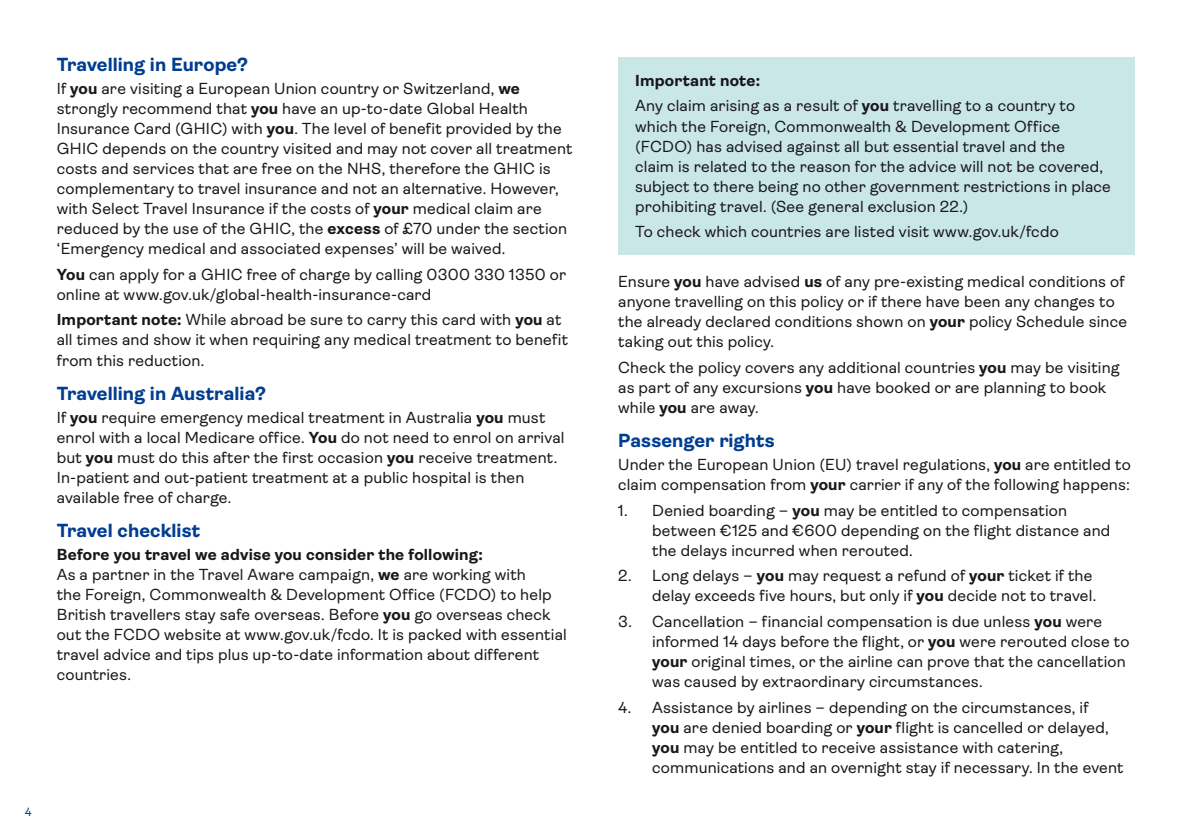
<style>
.page{position:relative;width:1191px;height:840px;background:#fff}
.page>*{position:absolute;margin:0;border:0;box-sizing:border-box;transform-origin:0 0}
.t1{font:700 19px "Ambit";letter-spacing:.005em;color:#003d90}
.t2{font:16px/20px "Ambit";letter-spacing:.01em;color:#1a171c}
.t3{font:700 16px "Ambit";letter-spacing:.015em;color:#1a171c}
.t4{font:12px "Ambit";color:#003d90}
.s1{font-weight:700}
</style>
<div class="page">
<div style="left:618px;top:57px;width:516px;height:197px;background:#cae7e8"></div>
<h5 class="t1" style="left:57px;top:54px;width:193px">Travelling in Europe?</h5>
<p class="t2" style="left:57px;top:78px;width:517px">If <span class="s1">you</span> are visiting a European Union country or Switzerland, <span class="s1">we </span>strongly recommend that <span class="s1">you</span> have an up-to-date Global Health Insurance Card (GHIC) with <span class="s1">you</span>. The level of benefit provided by the GHIC depends on the country visited and may not cover all treatment costs and services that are free on the NHS, therefore the GHIC is complementary to travel insurance and not an alternative. However, with Select Travel Insurance if the costs of <span class="s1">your</span> medical claim are reduced by the use of the GHIC, the <span class="s1">excess</span> of £70 under the section ‘Emergency medical and associated expenses’ will be waived.</p>
<p class="t2" style="left:57px;top:264px;width:511px"><span class="s1">You</span> can apply for a GHIC free of charge by calling 0300 330 1350 or</p>
<p class="t2" style="left:57px;top:281px;width:506px;line-height:25.6px">online at www.gov.uk/global-health-insurance-card<br><span class="s1">Important note:</span> While abroad be sure to carry this card with <span class="s1">you</span> at</p>
<p class="t2" style="left:57px;top:330px;width:513px">all times and show it when requiring any medical treatment to benefit from this reduction.</p>
<h5 class="t1" style="left:57px;top:382px;width:211px">Travelling in Australia?</h5>
<p class="t2" style="left:57px;top:407px;width:509px">If <span class="s1">you</span> require emergency medical treatment in Australia <span class="s1">you</span> must enrol with a local Medicare office. <span class="s1">You</span> do not need to enrol on arrival but <span class="s1">you</span> must do this after the first occasion <span class="s1">you</span> receive treatment.<br>In-patient and out-patient treatment at a public hospital is then available free of charge.</p>
<h5 class="t1" style="left:57px;top:520px;width:145px">Travel checklist</h5>
<p class="t2" style="left:57px;top:544px;width:511px"><span class="s1">Before you travel we advise you consider the following:<br></span>As a partner in the Travel Aware campaign, <span class="s1">we</span> are working with<br>the Foreign, Commonwealth &amp; Development Office (FCDO) to help British travellers stay safe overseas. Before <span class="s1">you</span> go overseas check out the FCDO website at www.gov.uk/fcdo. It is packed with essential travel advice and tips plus up-to-date information about different countries.</p>
<p class="t4" style="left:25px;top:804px;width:9px">4</p>
<h6 class="t3" style="left:635px;top:71px;width:126px">Important note:</h6>
<p class="t2" style="left:635px;top:96px;width:441px">Any claim arising as a result of <span class="s1">you</span> travelling to a country to</p>
<p class="t2" style="left:635px;top:116px;width:426px">which the Foreign, Commonwealth &amp; Development Office</p>
<p class="t2" style="left:635px;top:136px;width:431px">(FCDO) has advised against all but essential travel and the</p>
<p class="t2" style="left:635px;top:156px;width:469px">claim is related to the reason for the advice will not be covered,</p>
<p class="t2" style="left:635px;top:176px;width:477px">subject to there being no other government restrictions in place</p>
<p class="t2" style="left:635px;top:196px;width:334px">prohibiting travel. (See general exclusion 22.)</p>
<p class="t2" style="left:635px;top:222px;width:425px">To check which countries are listed visit www.gov.uk/fcdo</p>
<p class="t2" style="left:618px;top:271px;width:510px">Ensure <span class="s1">you</span> have advised <span class="s1">us</span> of any pre-existing medical conditions of anyone travelling on this policy or if there have been any changes to the already declared conditions shown on <span class="s1">your</span> policy Schedule since taking out this policy.</p>
<p class="t2" style="left:618px;top:357px;width:503px">Check the policy covers any additional countries <span class="s1">you</span> may be visiting as part of any excursions <span class="s1">you</span> have booked or are planning to book while <span class="s1">you</span> are away.</p>
<h5 class="t1" style="left:618px;top:429px;width:158px">Passenger rights</h5>
<p class="t2" style="left:618px;top:454px;width:514px">Under the European Union (EU) travel regulations, <span class="s1">you</span> are entitled to claim compensation from <span class="s1">your</span> carrier if any of the following happens:</p>
<p class="t2" style="left:652px;top:500px;width:460px;text-indent:-34px">1. Denied boarding – <span class="s1">you</span> may be entitled to compensation between €125 and €600 depending on the flight distance and the delays incurred when rerouted.</p>
<p class="t2" style="left:618px;top:565px;width:479px;text-align:right">2. Long delays – <span class="s1">you</span> may request a refund of <span class="s1">your</span> ticket if the delay exceeds five hours, but only if <span class="s1">you</span> decide not to travel.</p>
<p class="t2" style="left:652px;top:611px;width:479px;text-indent:-34px">3. Cancellation – financial compensation is due unless <span class="s1">you</span> were informed 14 days before the flight, or <span class="s1">you</span> were rerouted close to <span class="s1">your</span> original times, or the airline can prove that the cancellation was caused by extraordinary circumstances.</p>
<p class="t2" style="left:652px;top:697px;width:473px;text-indent:-34px">4. Assistance by airlines – depending on the circumstances, if<br><span class="s1">you</span> are denied boarding or <span class="s1">your</span> flight is cancelled or delayed, <span class="s1">you</span> may be entitled to receive assistance with catering, communications and an overnight stay if necessary. In the event</p>
</div>
